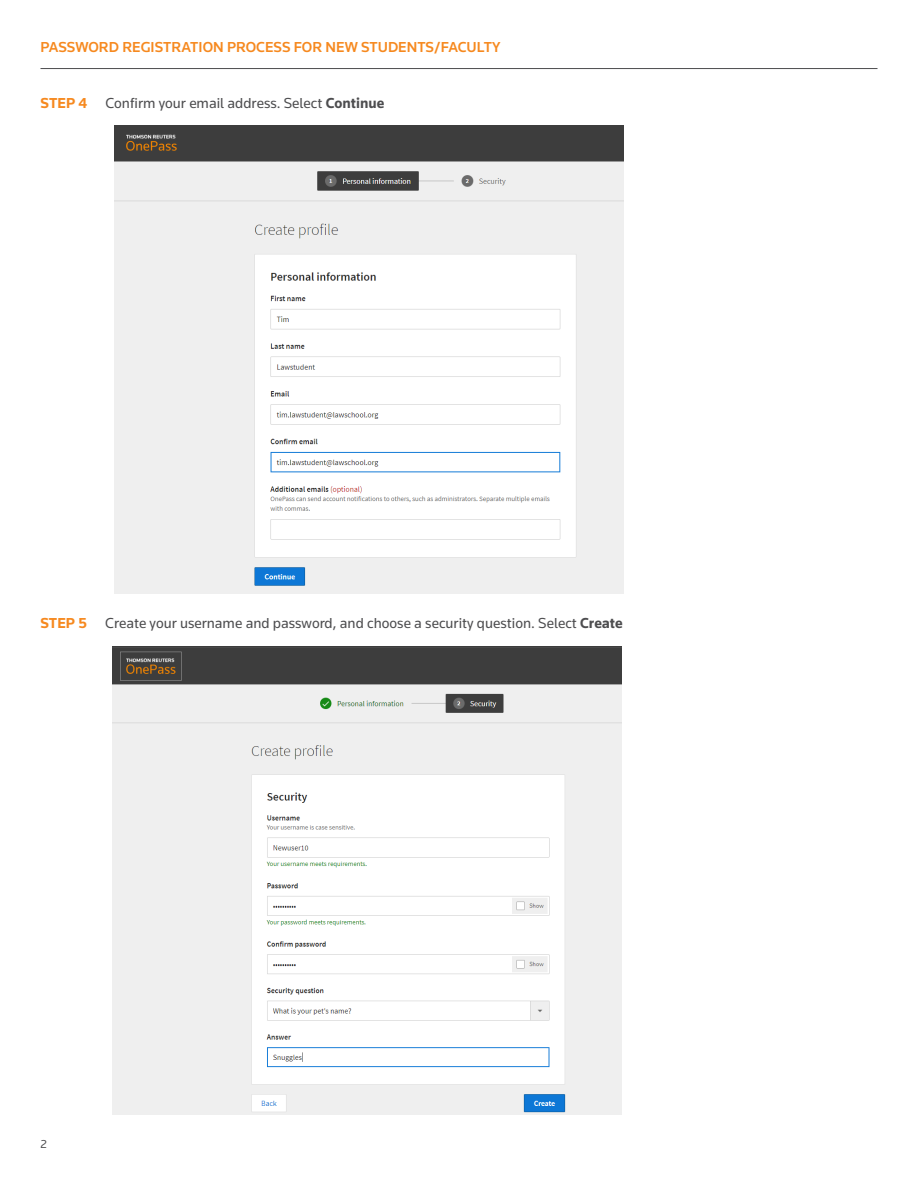
<style>
.page{position:relative;width:918px;height:1188px;background:#fff}
.page>*{position:absolute;margin:0;border:0;box-sizing:border-box;transform-origin:0 0}
.t1{font:15px "Knowledge";color:#4d4d4f}
.t2{font:500 15px "Knowledge";color:#f6891f}
.t3{font:12px "Knowledge";color:#4d4d4f}
.s1{font-weight:700;color:#f6891f}
.s2{font-weight:700}
</style>
<div class="page">
<hr style="left:40px;top:68px;width:838px;height:1px;background:#4d4d4f">
<img style="left:115px;top:125px;width:509px;height:468px">
<img style="left:113px;top:647px;width:509px;height:467px">
<p class="t2" style="left:40px;top:38px;width:462px">PASSWORD REGISTRATION PROCESS FOR NEW STUDENTS/FACULTY</p>
<p class="t1" style="left:40px;top:94px;width:345px"><span class="s1">STEP 4</span> Confirm your email address. Select <span class="s2">Continue</span></p>
<p class="t1" style="left:40px;top:614px;width:584px"><span class="s1">STEP 5</span> Create your username and password, and choose a security question. Select <span class="s2">Create</span></p>
<p class="t3" style="left:40px;top:1136px;width:8px">2</p>
</div>
